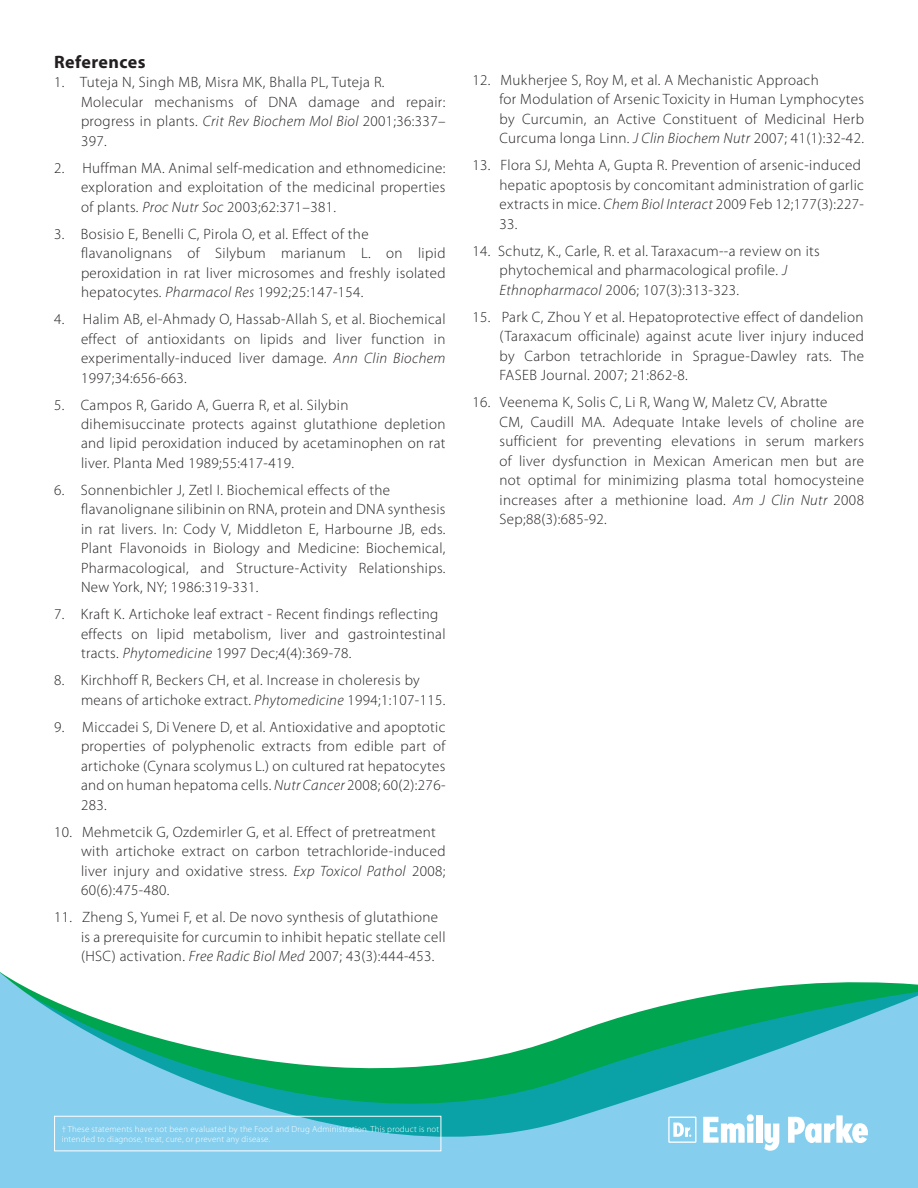
<style>
.page{position:relative;width:918px;height:1188px;background:#fff}
.page>*{position:absolute;margin:0;border:0;box-sizing:border-box;transform-origin:0 0}
.t1{font:700 18px "Myriad Pro";letter-spacing:.025em;color:#231f20}
.t2{font:300 15px/19.5px "Myriad Pro";letter-spacing:.025em;color:#231f20}
.t3{font:300 8.85px/10.6px "Myriad Pro";letter-spacing:.02em;color:#fff}
.s1{font-style:italic}
</style>
<div class="page">
<svg style="left:0;top:972px;width:918px;height:216px;fill:#86ceed"></svg>
<div style="left:54px;top:1116px;width:387px;height:35px;border:1px solid #fff"></div>
<svg style="left:703px;top:1114px;width:51px;height:29px"></svg>
<div style="left:756px;top:1115px;width:6px;height:28px;background:#fff"></div>
<svg style="left:764px;top:1124px;width:15px;height:27px"></svg>
<svg style="left:788px;top:1115px;width:80px;height:28px"></svg>
<svg style="left:668px;top:1117px;width:28px;height:26px"></svg>
<p class="t1" style="left:54px;top:50px;width:93px">References</p>
<p class="t2" style="left:81px;top:72px;width:366px;text-indent:-27px">1. Tuteja N, Singh MB, Misra MK, Bhalla PL, Tuteja R.<br>Molecular mechanisms of DNA damage and repair: progress in plants. <span class="s1">Crit Rev Biochem Mol Biol</span> 2001;36:337– 397.</p>
<p class="t2" style="left:81px;top:158px;width:366px;text-align:justify;text-indent:-27px">2. Huffman MA. Animal self-medication and ethnomedicine: exploration and exploitation of the medicinal properties of plants. <span class="s1">Proc Nutr Soc</span> 2003;62:371–381.</p>
<p class="t2" style="left:81px;top:224px;width:366px;text-indent:-27px">3. Bosisio E, Benelli C, Pirola O, et al. Effect of the flavanolignans of Silybum marianum L. on lipid peroxidation in rat liver microsomes and freshly isolated hepatocytes. <span class="s1">Pharmacol Res</span> 1992;25:147-154.</p>
<p class="t2" style="left:81px;top:309px;width:366px;text-align:justify;text-indent:-27px">4. Halim AB, el-Ahmady O, Hassab-Allah S, et al. Biochemical effect of antioxidants on lipids and liver function in experimentally-induced liver damage. <span class="s1">Ann Clin Biochem </span>1997;34:656-663.</p>
<p class="t2" style="left:81px;top:395px;width:366px;text-indent:-27px">5. Campos R, Garido A, Guerra R, et al. Silybin dihemisuccinate protects against glutathione depletion and lipid peroxidation induced by acetaminophen on rat liver. Planta Med 1989;55:417-419.</p>
<p class="t2" style="left:81px;top:480px;width:366px;text-indent:-27px">6. Sonnenbichler J, Zetl I. Biochemical effects of the flavanolignane silibinin on RNA, protein and DNA synthesis in rat livers. In: Cody V, Middleton E, Harbourne JB, eds.<br>Plant Flavonoids in Biology and Medicine: Biochemical, Pharmacological, and Structure-Activity Relationships.<br>New York, NY; 1986:319-331.</p>
<p class="t2" style="left:81px;top:605px;width:366px;text-indent:-27px">7. Kraft K. Artichoke leaf extract - Recent findings reflecting effects on lipid metabolism, liver and gastrointestinal tracts. <span class="s1">Phytomedicine</span> 1997 Dec;4(4):369-78.</p>
<p class="t2" style="left:81px;top:671px;width:366px;text-indent:-27px">8. Kirchhoff R, Beckers CH, et al. Increase in choleresis by means of artichoke extract. <span class="s1">Phytomedicine</span> 1994;1:107-115.</p>
<p class="t2" style="left:81px;top:717px;width:366px;text-align:justify;text-indent:-27px">9. Miccadei S, Di Venere D, et al. Antioxidative and apoptotic properties of polyphenolic extracts from edible part of artichoke (Cynara scolymus L.) on cultured rat hepatocytes and on human hepatoma cells. <span class="s1">Nutr Cancer</span> 2008; 60(2):276- 283.</p>
<p class="t2" style="left:81px;top:822px;width:366px;text-indent:-27px">10. Mehmetcik G, Ozdemirler G, et al. Effect of pretreatment with artichoke extract on carbon tetrachloride-induced liver injury and oxidative stress. <span class="s1">Exp Toxicol Pathol</span> 2008; 60(6):475-480.</p>
<p class="t2" style="left:81px;top:908px;width:366px;text-indent:-27px">11. Zheng S, Yumei F, et al. De novo synthesis of glutathione is a prerequisite for curcumin to inhibit hepatic stellate cell (HSC) activation. <span class="s1">Free Radic Biol Med</span> 2007; 43(3):444-453.</p>
<p class="t2" style="left:500px;top:70px;width:366px;text-indent:-27px">12. Mukherjee S, Roy M, et al. A Mechanistic Approach<br>for Modulation of Arsenic Toxicity in Human Lymphocytes by Curcumin, an Active Constituent of Medicinal Herb Curcuma longa Linn. <span class="s1">J Clin Biochem Nutr</span> 2007; 41(1):32-42.</p>
<p class="t2" style="left:500px;top:155px;width:366px;text-indent:-27px">13. Flora SJ, Mehta A, Gupta R. Prevention of arsenic-induced hepatic apoptosis by concomitant administration of garlic extracts in mice. <span class="s1">Chem Biol Interact</span> 2009 Feb 12;177(3):227- 33.</p>
<p class="t2" style="left:500px;top:241px;width:322px;text-indent:-27px">14. Schutz, K., Carle, R. et al. Taraxacum--a review on its phytochemical and pharmacological profile. <span class="s1">J<br>Ethnopharmacol</span> 2006; 107(3):313-323.</p>
<p class="t2" style="left:500px;top:307px;width:366px;text-align:justify;text-indent:-27px">15. Park C, Zhou Y et al. Hepatoprotective effect of dandelion (Taraxacum officinale) against acute liver injury induced by Carbon tetrachloride in Sprague-Dawley rats. The FASEB Journal. 2007; 21:862-8.</p>
<p class="t2" style="left:500px;top:392px;width:366px;text-indent:-27px">16. Veenema K, Solis C, Li R, Wang W, Maletz CV, Abratte<br>CM, Caudill MA. Adequate Intake levels of choline are sufficient for preventing elevations in serum markers of liver dysfunction in Mexican American men but are not optimal for minimizing plasma total homocysteine increases after a methionine load. <span class="s1">Am J Clin Nutr</span> 2008<br>Sep;88(3):685-92.</p>
<p class="t3" style="left:62px;top:1123px;width:379px">† These statements have not been evaluated by the Food and Drug Administration. This product is not intended to diagnose, treat, cure, or prevent any disease.</p>
</div>
